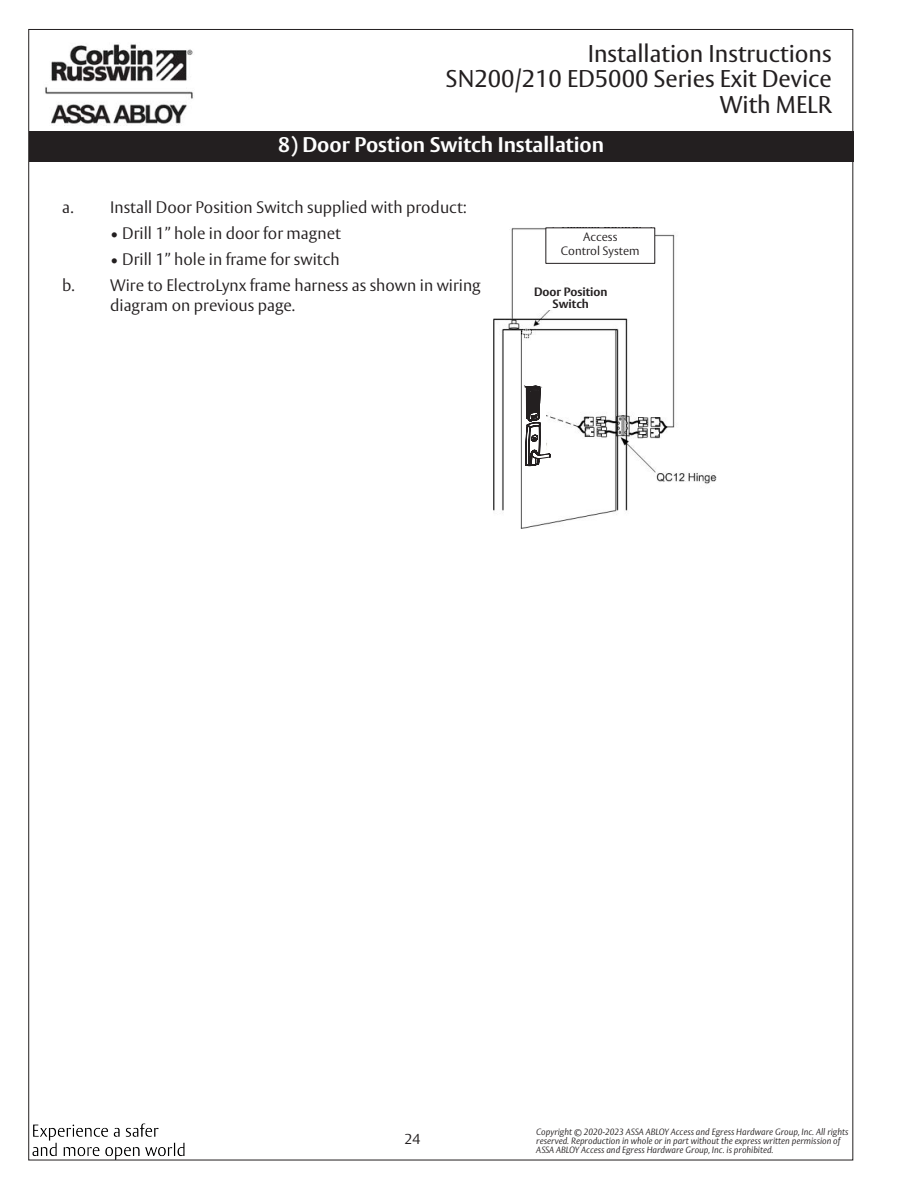
<style>
.page{position:relative;width:918px;height:1188px;background:#fff}
.page>*{position:absolute;margin:0;border:0;box-sizing:border-box;transform-origin:0 0}
.t1{font:24px/25.5px "ASSA Vesta";color:#231f20;text-align:right}
.Heading_2_14_16__Whi{font:700 21px "ASSA Vesta";color:#fff}
.Body_First_Line_I1_1{font:300 16.5px/19.5px "ASSA Vesta";color:#231f20}
.t2{font:300 14.25px "ASSA Vesta";color:#231f20}
.Captions{font:300 12px "ASSA Vesta";color:#231f20}
.Heading_2_14_16__Whi-2{font:700 12px/12px "ASSA Vesta";color:#231f20;text-align:center}
.t3{font:italic 300 9px/9px "ASSA Vesta";color:#231f20}
</style>
<div class="page">
<img style="left:45px;top:44px;width:148px;height:81px">
<img style="left:32px;top:1124px;width:152px;height:36px">
<div style="left:29px;top:131px;width:824px;height:31px;background:#231f20"></div>
<img style="left:493px;top:227px;width:224px;height:302px">
<div style="left:523px;top:398px;width:22px;height:59px;background:#fff"></div>
<div style="left:533px;top:285px;width:66px;height:25px;background:#fff"></div>
<svg style="left:525px;top:386px;width:26px;height:82px"></svg>
<div style="left:546px;top:228px;width:109px;height:35px;background:#fff"></div>
<div style="left:545px;top:227px;width:110px;height:37px;border:1px solid #231f20"></div>
<h1 class="t1" style="left:446px;top:42px;width:388px">Installation Instructions<br>SN200/210 ED5000 Series Exit Device<br>With MELR</h1>
<p class="Heading_2_14_16__Whi" style="left:278px;top:132px;width:327px">8) Door Postion Switch Installation</p>
<p class="Body_First_Line_I1_1" style="left:62px;top:198px;width:406px">a. Install Door Position Switch supplied with product:</p>
<p class="Body_First_Line_I1_1" style="left:110px;top:224px;width:232px">• Drill 1” hole in door for magnet</p>
<p class="Body_First_Line_I1_1" style="left:110px;top:250px;width:231px">• Drill 1” hole in frame for switch</p>
<p class="Body_First_Line_I1_1" style="left:110px;top:276px;width:372px;text-indent:-48px">b. Wire to ElectroLynx frame harness as shown in wiring diagram on previous page.</p>
<p class="Heading_2_14_16__Whi-2" style="left:534px;top:286px;width:75px">Door Position<br>Switch</p>
<p class="Captions" style="left:583px;top:230px;width:36px">Access</p>
<p class="Captions" style="left:561px;top:244px;width:80px">Control System</p>
<h3 class="t2" style="left:405px;top:1130px;width:17px">24</h3>
<p class="t3" style="left:536px;top:1128px;width:314px">Copyright © 2020-2023 ASSA ABLOY Access and Egress Hardware Group, Inc. All rights reserved. Reproduction in whole or in part without the express written permission of<br>ASSA ABLOY Access and Egress Hardware Group, Inc. is prohibited.</p>
</div>
